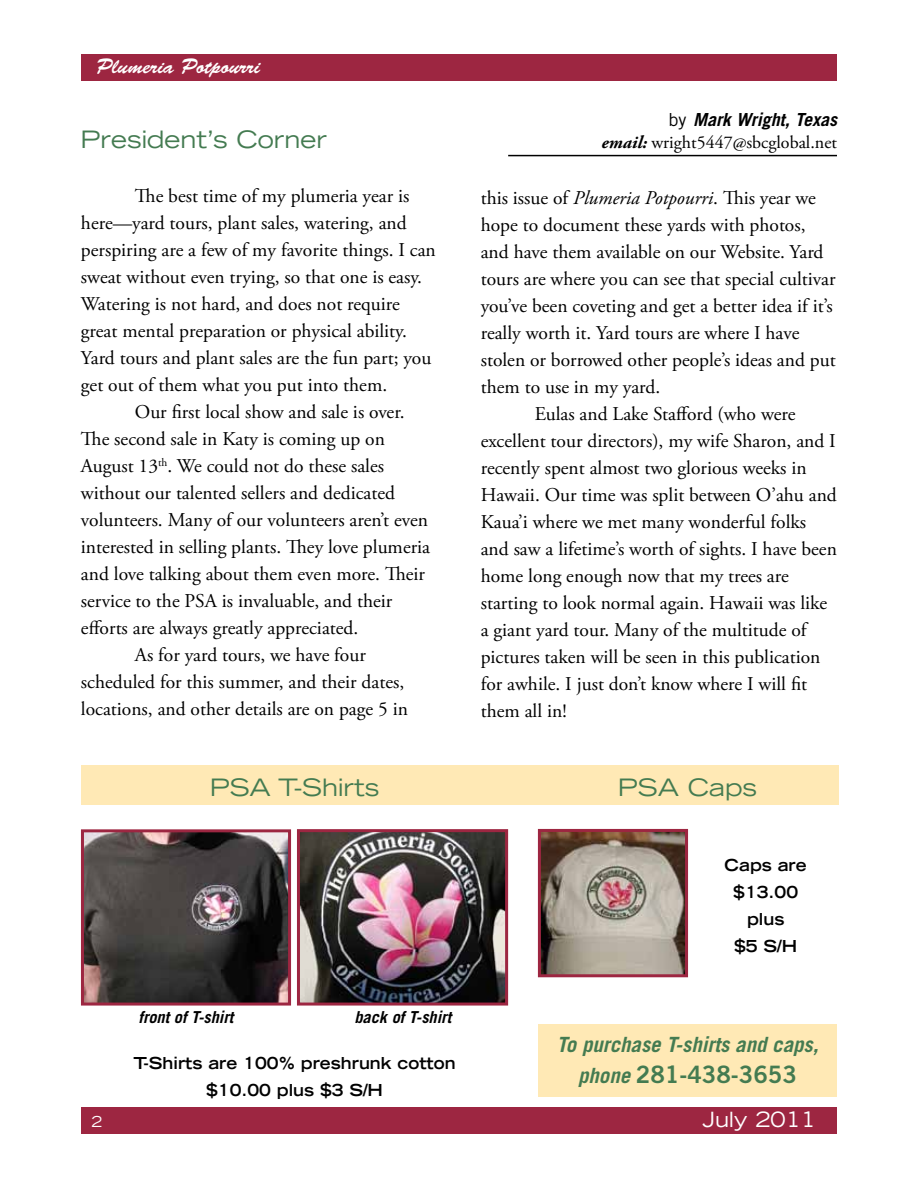
<style>
.page{position:relative;width:918px;height:1188px;background:#fff}
.page>*{position:absolute;margin:0;border:0;box-sizing:border-box;transform-origin:0 0}
.t1{font:expanded 24px "Trade Gothic LT Std";color:#447b51}
.t2{font:24px "Trade Gothic LT Std Bd 2";color:#447b51}
.t3{font:italic 700 21px "Trade Gothic LT Std";color:#447b51}
.t4{font:21px "Brush Script Std";color:#fff}
.t5{font:expanded 21px "Trade Gothic LT Std";color:#fff}
.t6{font:19.5px "Adobe Garamond Pro";color:#000}
.t7{font:18px "Adobe Garamond Pro";color:#000}
.t8{font:italic 700 18px "Trade Gothic LT Std";color:#000}
.t9{font:700 expanded 16.5px/27px "Trade Gothic LT Std";color:#000;text-align:center}
.t10{font:italic 700 16.5px "Trade Gothic LT Std";color:#000}
.t11{font:expanded 15px "Trade Gothic LT Std";color:#fff}
.s1{font-weight:400;font-style:normal}
.s2{font-weight:700;font-style:italic}
.s3{font-style:italic}
.s4{font-family:"Trade Gothic LT Std";font-weight:700;font-style:italic;font-size:21px}
</style>
<div class="page">
<div style="left:81px;top:54px;width:756px;height:27px;background:#9d2641"></div>
<div style="left:81px;top:1107px;width:756px;height:27px;background:#9d2641"></div>
<div style="left:81px;top:765px;width:758px;height:39px;background:#ffe9b5"></div>
<img style="left:301px;top:833px;width:203px;height:169px">
<div style="left:297px;top:829px;width:211px;height:177px;border:3px solid #9d2641"></div>
<img style="left:85px;top:833px;width:202px;height:169px">
<div style="left:81px;top:829px;width:210px;height:177px;border:3px solid #9d2641"></div>
<img style="left:542px;top:833px;width:142px;height:140px">
<div style="left:538px;top:829px;width:150px;height:148px;border:3px solid #9d2641"></div>
<div style="left:538px;top:1024px;width:299px;height:72px;background:#ffe9b5"></div>
<hr style="left:508px;top:155px;width:329px;height:1px;background:#000">
<p class="t4" style="left:96px;top:54px;width:165px">Plumeria Potpourri</p>
<p class="t1" style="left:81px;top:123px;width:248px">President’s Corner</p>
<p class="t6" style="left:135px;top:184px;width:276px">The best time of my plumeria year is</p>
<p class="t6" style="left:81px;top:211px;width:327px">here—yard tours, plant sales, watering, and</p>
<p class="t6" style="left:81px;top:238px;width:356px">perspiring are a few of my favorite things. I can</p>
<p class="t6" style="left:81px;top:265px;width:343px">sweat without even trying, so that one is easy.</p>
<p class="t6" style="left:81px;top:292px;width:320px">Watering is not hard, and does not require</p>
<p class="t6" style="left:81px;top:319px;width:328px">great mental preparation or physical ability.</p>
<p class="t6" style="left:81px;top:346px;width:352px">Yard tours and plant sales are the fun part; you</p>
<p class="t6" style="left:81px;top:373px;width:308px">get out of them what you put into them.</p>
<p class="t6" style="left:135px;top:400px;width:271px">Our first local show and sale is over.</p>
<p class="t6" style="left:81px;top:427px;width:305px">The second sale in Katy is coming up on</p>
<p class="t6" style="left:81px;top:454px;width:305px">August 13<sup>th</sup>. We could not do these sales</p>
<p class="t6" style="left:81px;top:481px;width:316px">without our talented sellers and dedicated</p>
<p class="t6" style="left:81px;top:508px;width:349px">volunteers. Many of our volunteers aren’t even</p>
<p class="t6" style="left:81px;top:535px;width:351px">interested in selling plants. They love plumeria</p>
<p class="t6" style="left:81px;top:562px;width:346px">and love talking about them even more. Their</p>
<p class="t6" style="left:81px;top:589px;width:313px">service to the PSA is invaluable, and their</p>
<p class="t6" style="left:81px;top:616px;width:279px">efforts are always greatly appreciated.</p>
<p class="t6" style="left:135px;top:643px;width:232px">As for yard tours, we have four</p>
<p class="t6" style="left:81px;top:670px;width:325px">scheduled for this summer, and their dates,</p>
<p class="t6" style="left:81px;top:697px;width:329px">locations, and other details are on page 5 in</p>
<p class="t1" style="left:210px;top:771px;width:171px">PSA T-Shirts</p>
<p class="t10" style="left:139px;top:1007px;width:96px">front of T-shirt</p>
<p class="t10" style="left:354px;top:1007px;width:98px">back of T-shirt</p>
<p class="t9" style="left:134px;top:1049px;width:324px">T-Shirts are 100% preshrunk cotton $10.00 plus $3 S/H</p>
<p class="t8" style="left:669px;top:108px;width:170px"><span class="s1">by</span> Mark Wright, Texas</p>
<p class="t7" style="left:602px;top:132px;width:237px"><span class="s2">email:</span> wright5447@sbcglobal.net</p>
<p class="t6" style="left:481px;top:186px;width:337px">this issue of <span class="s3">Plumeria Potpourri</span>. This year we</p>
<p class="t6" style="left:481px;top:213px;width:326px">hope to document these yards with photos,</p>
<p class="t6" style="left:481px;top:240px;width:344px">and have them available on our Website. Yard</p>
<p class="t6" style="left:481px;top:267px;width:356px">tours are where you can see that special cultivar</p>
<p class="t6" style="left:481px;top:294px;width:353px">you’ve been coveting and get a better idea if it’s</p>
<p class="t6" style="left:481px;top:321px;width:320px">really worth it. Yard tours are where I have</p>
<p class="t6" style="left:481px;top:348px;width:356px">stolen or borrowed other people’s ideas and put</p>
<p class="t6" style="left:481px;top:375px;width:181px">them to use in my yard.</p>
<p class="t6" style="left:535px;top:402px;width:262px">Eulas and Lake Stafford (who were</p>
<p class="t6" style="left:481px;top:429px;width:357px">excellent tour directors), my wife Sharon, and I</p>
<p class="t6" style="left:481px;top:456px;width:328px">recently spent almost two glorious weeks in</p>
<p class="t6" style="left:481px;top:483px;width:358px">Hawaii. Our time was split between O’ahu and</p>
<p class="t6" style="left:481px;top:510px;width:327px">Kaua’i where we met many wonderful folks</p>
<p class="t6" style="left:481px;top:537px;width:358px">and saw a lifetime’s worth of sights. I have been</p>
<p class="t6" style="left:481px;top:564px;width:310px">home long enough now that my trees are</p>
<p class="t6" style="left:481px;top:591px;width:348px">starting to look normal again. Hawaii was like</p>
<p class="t6" style="left:481px;top:618px;width:327px">a giant yard tour. Many of the multitude of</p>
<p class="t6" style="left:481px;top:645px;width:341px">pictures taken will be seen in this publication</p>
<p class="t6" style="left:481px;top:672px;width:328px">for awhile. I just don’t know where I will fit</p>
<p class="t6" style="left:481px;top:699px;width:87px">them all in!</p>
<p class="t1" style="left:618px;top:771px;width:141px">PSA Caps</p>
<p class="t9" style="left:725px;top:852px;width:84px">Caps are $13.00 plus<br>$5 S/H</p>
<p class="t3" style="left:557px;top:1032px;width:263px">To purchase T-shirts and caps,</p>
<p class="t2" style="left:578px;top:1060px;width:220px"><span class="s4">phone</span> 281-438-3653</p>
<p class="t11" style="left:92px;top:1111px;width:12px">2</p>
<p class="t5" style="left:703px;top:1106px;width:115px">July 2011</p>
</div>
